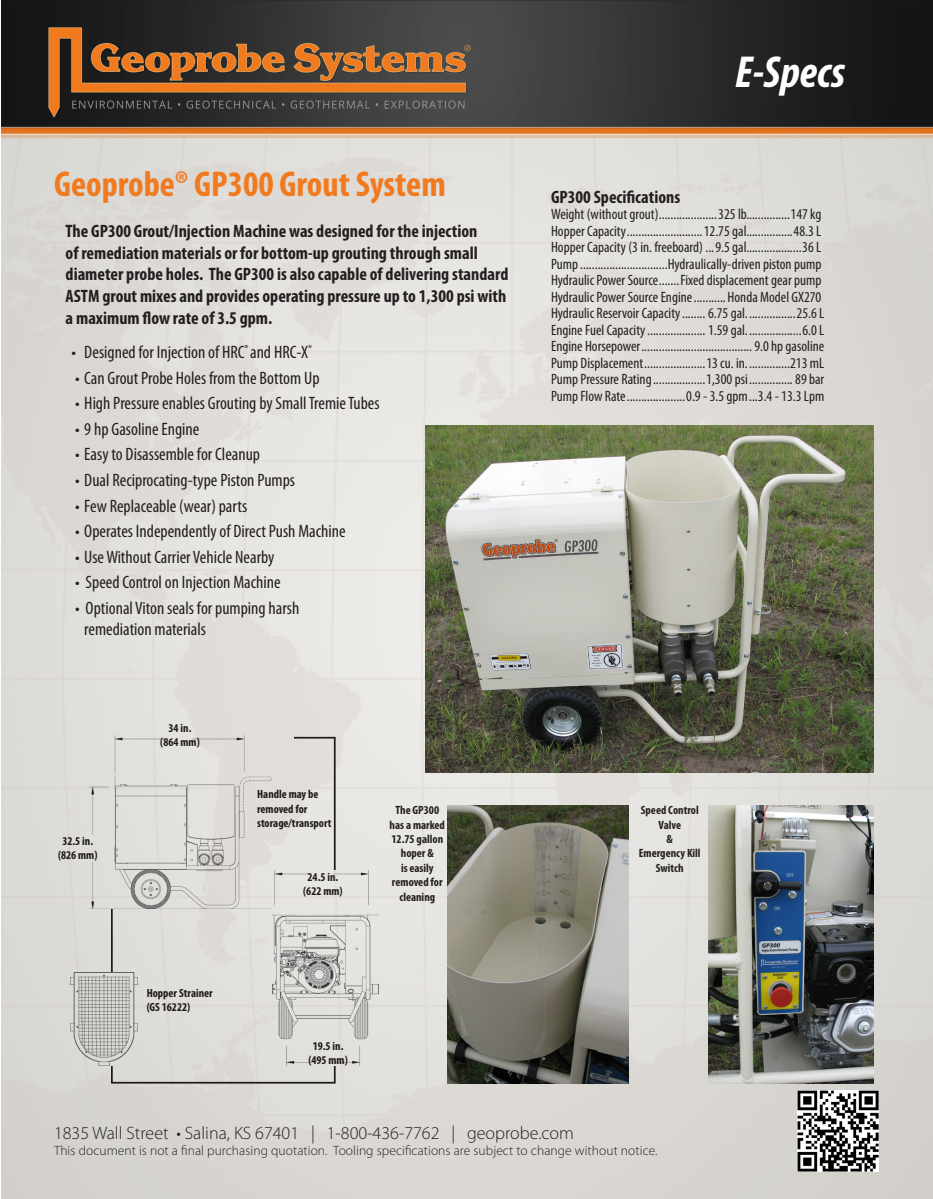
<style>
.page{position:relative;width:933px;height:1199px;background:#fff}
.page>*{position:absolute;margin:0;border:0;box-sizing:border-box;transform-origin:0 0}
.Heading_3{font:italic 700 condensed 45px "Myriad Pro";color:#fff}
.Heading_1{font:700 condensed 36px "Myriad Pro";color:#f17a1f}
.Headline_Text{font:condensed 18px "Myriad Pro";color:#231f20}
.Headline{font:700 condensed 18px/21.6px "Myriad Pro";color:#231f20}
.Heading_3-2{font:300 18px "Myriad Pro";color:#231f20}
.Captions{font:condensed 15px "Myriad Pro";color:#231f20}
.Heading_3-3{font:300 13.5px "Myriad Pro";letter-spacing:.005em;color:#231f20}
.Tags{font:700 condensed 12px/14.4px "Myriad Pro";color:#231f20;text-align:center}
.t1{font:700 condensed 11.85px/14.2px "Myriad Pro";color:#231f20;text-align:center}
</style>
<div class="page">
<img style="left:2px;top:0;width:930px;height:1199px">
<img style="left:797px;top:1091px;width:81px;height:81px">
<img style="left:425px;top:425px;width:448px;height:347px">
<img style="left:89px;top:735px;width:204px;height:173px">
<img style="left:272px;top:870px;width:106px;height:196px">
<img style="left:71px;top:973px;width:66px;height:93px">
<img style="left:708px;top:805px;width:165px;height:278px">
<img style="left:447px;top:805px;width:181px;height:278px">
<p class="Heading_1" style="left:54px;top:161px;width:393px">Geoprobe® GP300 Grout System</p>
<p class="Headline" style="left:66px;top:220px;width:444px">The GP300 Grout/Injection Machine was designed for the injection<br>of remediation materials or for bottom-up grouting through small diameter probe holes. The GP300 is also capable of delivering standard ASTM grout mixes and provides operating pressure up to 1,300 psi with a maximum flow rate of 3.5 gpm.</p>
<p class="Headline_Text" style="left:71px;top:341px;width:242px">• Designed for Injection of HRC<sup>®</sup> and HRC-X<sup>®</sup></p>
<p class="Headline_Text" style="left:75px;top:367px;width:245px">• Can Grout Probe Holes from the Bottom Up</p>
<p class="Headline_Text" style="left:75px;top:392px;width:306px">• High Pressure enables Grouting by Small Tremie Tubes</p>
<p class="Headline_Text" style="left:75px;top:418px;width:125px">• 9 hp Gasoline Engine</p>
<p class="Headline_Text" style="left:75px;top:443px;width:186px">• Easy to Disassemble for Cleanup</p>
<p class="Headline_Text" style="left:75px;top:469px;width:221px">• Dual Reciprocating-type Piston Pumps</p>
<p class="Headline_Text" style="left:75px;top:495px;width:173px">• Few Replaceable (wear) parts</p>
<p class="Headline_Text" style="left:75px;top:520px;width:271px">• Operates Independently of Direct Push Machine</p>
<p class="Headline_Text" style="left:75px;top:546px;width:200px">• Use Without Carrier Vehicle Nearby</p>
<p class="Headline_Text" style="left:75px;top:571px;width:207px">• Speed Control on Injection Machine</p>
<p class="Headline_Text" style="left:75px;top:597px;width:225px">• Optional Viton seals for pumping harsh</p>
<p class="Headline_Text" style="left:84px;top:618px;width:123px">remediation materials</p>
<p class="t1" style="left:58px;top:834px;width:41px">32.5 in. (826 mm)</p>
<p class="t1" style="left:160px;top:721px;width:41px">34 in. (864 mm)</p>
<p class="t1" style="left:147px;top:985px;width:67px;text-align:left">Hopper Strainer (GS 16222)</p>
<p class="t1" style="left:257px;top:787px;width:76px;text-align:left">Handle may be removed for storage/transport</p>
<p class="t1" style="left:303px;top:870px;width:41px">24.5 in. (622 mm)</p>
<p class="Tags" style="left:389px;top:803px;width:57px">The GP300 has a marked<br>12.75 gallon hoper &amp;<br>is easily removed for cleaning</p>
<p class="t1" style="left:308px;top:1038px;width:41px">19.5 in. (495 mm)</p>
<p class="Heading_3" style="left:734px;top:44px;width:112px">E-Specs</p>
<p class="Headline" style="left:551px;top:186px;width:130px">GP300 Specifications</p>
<p class="Captions" style="left:551px;top:205px;width:272px">Weight (without grout)....................325 lb...............147 kg</p>
<p class="Captions" style="left:551px;top:222px;width:272px">Hopper Capacity..........................12.75 gal................48.3 L</p>
<p class="Captions" style="left:551px;top:238px;width:272px">Hopper Capacity (3 in. freeboard) ...9.5 gal...................36 L</p>
<p class="Captions" style="left:551px;top:255px;width:272px">Pump..............................Hydraulically-driven piston pump</p>
<p class="Captions" style="left:551px;top:271px;width:272px">Hydraulic Power Source.......Fixed displacement gear pump</p>
<p class="Captions" style="left:551px;top:288px;width:272px">Hydraulic Power Source Engine........... Honda Model GX270</p>
<p class="Captions" style="left:551px;top:304px;width:275px">Hydraulic Reservoir Capacity........ 6.75 gal.................25.6 L</p>
<p class="Captions" style="left:551px;top:321px;width:275px">Engine Fuel Capacity.................... 1.59 gal...................6.0 L</p>
<p class="Captions" style="left:551px;top:337px;width:275px">Engine Horsepower......................................9.0 hp gasoline</p>
<p class="Captions" style="left:551px;top:354px;width:275px">Pump Displacement.....................13 cu. in...............213 mL</p>
<p class="Captions" style="left:551px;top:370px;width:275px">Pump Pressure Rating..................1,300 psi............... 89 bar</p>
<p class="Captions" style="left:551px;top:387px;width:275px">Pump Flow Rate....................0.9 - 3.5 gpm...3.4 - 13.3 Lpm</p>
<p class="Tags" style="left:640px;top:803px;width:59px">Speed Control<br>Valve</p>
<p class="Tags" style="left:666px;top:831px;width:8px">&amp;</p>
<p class="Tags" style="left:638px;top:846px;width:63px">Emergency Kill<br>Switch</p>
<p class="Heading_3-2" style="left:54px;top:1122px;width:521px">1835 Wall Street • Salina, KS 67401 | 1-800-436-7762 | geoprobe.com</p>
<p class="Heading_3-3" style="left:54px;top:1142px;width:604px">This document is not a final purchasing quotation. Tooling specifications are subject to change without notice.</p>
</div>
